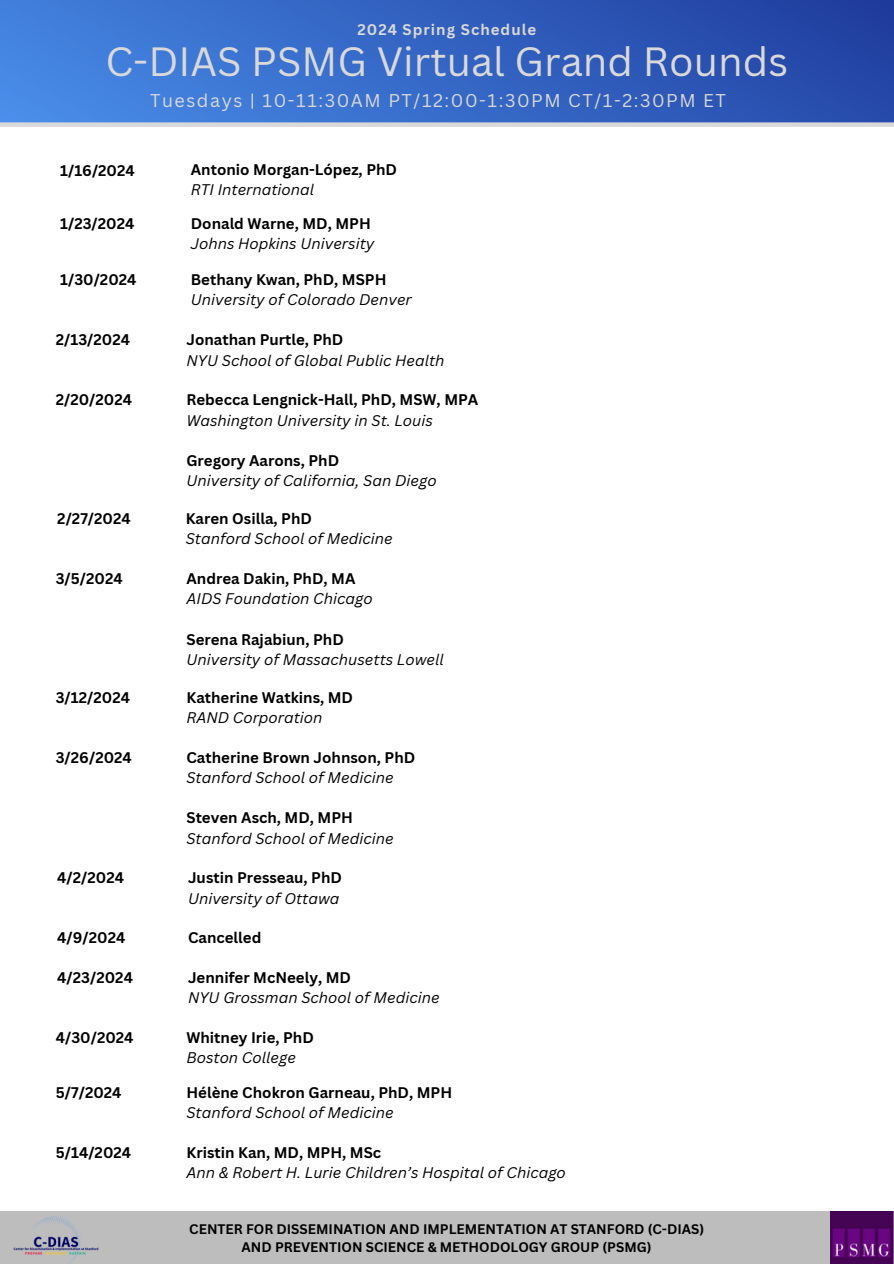
<style>
.page{position:relative;width:894px;height:1264px;background:#fff}
.page>*{position:absolute;margin:0;border:0;box-sizing:border-box;transform-origin:0 0}
.t1{font:39.75px "Canva Sans";color:#d9d9d9}
.t2{font:18px "Canva Sans";letter-spacing:.085em;color:#d9d9d9}
.t3{font:italic 15px/20.2px "Canva Sans";color:#000}
.t4{font:700 15px/20.2px "Canva Sans";color:#000}
.t5{font:700 15px "Canva Sans";letter-spacing:.07em;color:#d9d9d9}
.t6{font:700 13.5px "Canva Sans";color:#000}
.s1{font-weight:400;font-style:italic}
.s2{font-weight:700;font-style:normal}
</style>
<div class="page">
<div style="left:0;top:0;width:893px;height:122px;background:linear-gradient(to right,#4687e4,#2242a2)"></div>
<div style="left:0;top:122px;width:893px;height:5px;background:#d9d9d9"></div>
<div style="left:0;top:1211px;width:893px;height:52px;background:#bdbdbd"></div>
<img style="left:13px;top:1216px;width:86px;height:46px">
<img style="left:830px;top:1211px;width:63px;height:52px">
<h1 class="t5" style="left:357px;top:19px;width:180px">2024 Spring Schedule</h1>
<p class="t1" style="left:105px;top:34px;width:684px">C-DIAS PSMG Virtual Grand Rounds</p>
<h3 class="t2" style="left:150px;top:87px;width:577px">Tuesdays | 10-11:30AM PT/12:00-1:30PM CT/1-2:30PM ET</h3>
<h2 class="t4" style="left:60px;top:160px;width:76px">1/16/2024</h2>
<h3 class="t4" style="left:191px;top:159px;width:208px">Antonio Morgan-López, PhD<br><span class="s1">RTI International</span></h3>
<h4 class="t4" style="left:60px;top:213px;width:76px">1/23/2024</h4>
<h3 class="t3" style="left:191px;top:213px;width:185px"><span class="s2">Donald Warne, MD, MPH<br></span>Johns Hopkins University</h3>
<h4 class="t4" style="left:60px;top:269px;width:78px">1/30/2024</h4>
<h3 class="t3" style="left:191px;top:269px;width:222px"><span class="s2">Bethany Kwan, PhD, MSPH<br></span>University of Colorado Denver</h3>
<h4 class="t4" style="left:56px;top:329px;width:76px">2/13/2024</h4>
<h3 class="t3" style="left:186px;top:329px;width:259px"><span class="s2">Jonathan Purtle, PhD<br></span>NYU School of Global Public Health</h3>
<h4 class="t4" style="left:186px;top:389px;width:293px">Rebecca Lengnick-Hall, PhD, MSW, MPA<br><span class="s1">Washington University in St. Louis</span></h4>
<h3 class="t3" style="left:186px;top:450px;width:251px"><span class="s2">Gregory Aarons, PhD<br></span>University of California, San Diego</h3>
<h4 class="t4" style="left:56px;top:389px;width:78px">2/20/2024</h4>
<h4 class="t4" style="left:57px;top:508px;width:75px">2/27/2024</h4>
<h4 class="t3" style="left:186px;top:508px;width:208px"><span class="s2">Karen Osilla, PhD<br></span>Stanford School of Medicine</h4>
<h3 class="t4" style="left:56px;top:568px;width:68px">3/5/2024</h3>
<h4 class="t3" style="left:186px;top:568px;width:188px"><span class="s2">Andrea Dakin, PhD, MA<br></span>AIDS Foundation Chicago</h4>
<h3 class="t3" style="left:186px;top:628px;width:259px"><span class="s2">Serena Rajabiun, PhD<br></span>University of Massachusetts Lowell</h3>
<h3 class="t4" style="left:56px;top:686px;width:76px">3/12/2024</h3>
<h4 class="t4" style="left:186px;top:686px;width:168px">Katherine Watkins, MD<br><span class="s1">RAND Corporation</span></h4>
<h3 class="t4" style="left:56px;top:746px;width:78px">3/26/2024</h3>
<h3 class="t4" style="left:186px;top:746px;width:230px">Catherine Brown Johnson, PhD<br><span class="s1">Stanford School of Medicine</span></h3>
<h3 class="t3" style="left:186px;top:807px;width:208px"><span class="s2">Steven Asch, MD, MPH<br></span>Stanford School of Medicine</h3>
<h4 class="t4" style="left:57px;top:867px;width:68px">4/2/2024</h4>
<h4 class="t4" style="left:188px;top:867px;width:155px">Justin Presseau, PhD<br><span class="s1">University of Ottawa</span></h4>
<h4 class="t4" style="left:57px;top:927px;width:70px">4/9/2024</h4>
<h3 class="t4" style="left:188px;top:927px;width:75px">Cancelled</h3>
<h4 class="t4" style="left:57px;top:967px;width:77px">4/23/2024</h4>
<h3 class="t3" style="left:188px;top:967px;width:253px"><span class="s2">Jennifer McNeely, MD<br></span>NYU Grossman School of Medicine</h3>
<h4 class="t4" style="left:56px;top:1027px;width:79px">4/30/2024</h4>
<h3 class="t4" style="left:186px;top:1027px;width:129px">Whitney Irie, PhD<br><span class="s1">Boston College</span></h3>
<h4 class="t4" style="left:56px;top:1082px;width:67px">5/7/2024</h4>
<p class="t4" style="left:186px;top:1082px;width:267px">Hélène Chokron Garneau, PhD, MPH<br><span class="s1">Stanford School of Medicine</span></p>
<p class="t4" style="left:56px;top:1142px;width:77px">5/14/2024</p>
<p class="t3" style="left:186px;top:1142px;width:381px"><span class="s2">Kristin Kan, MD, MPH, MSc<br></span>Ann &amp; Robert H. Lurie Children’s Hospital of Chicago</p>
<h4 class="t6" style="left:189px;top:1219px;width:516px">CENTER FOR DISSEMINATION AND IMPLEMENTATION AT STANFORD (C-DIAS)</h4>
<h3 class="t6" style="left:241px;top:1237px;width:411px">AND PREVENTION SCIENCE &amp; METHODOLOGY GROUP (PSMG)</h3>
</div>
